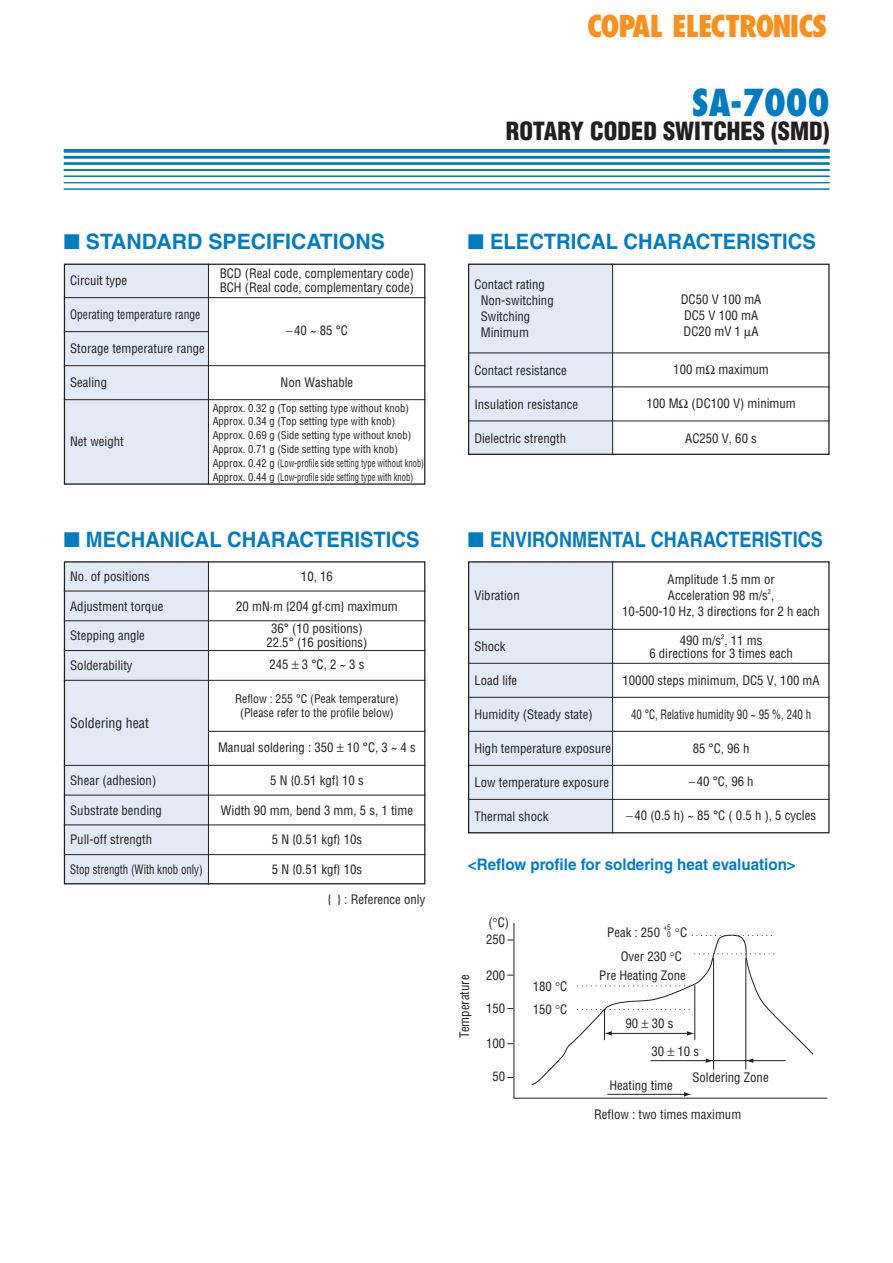
<style>
.page{position:relative;width:893px;height:1263px;background:#fff}
.page>*{position:absolute;margin:0;border:0;box-sizing:border-box;transform-origin:0 0}
.t1{font:800 condensed 36.15px "Futura";color:#007bc2}
.t2{font:800 condensed 29.4px "Futura";letter-spacing:-.04em;color:#f7901e}
.t3{font:900 condensed 24.45px "Helvetica";color:#231f20}
.t4{font:700 21.3px "Helvetica";color:#007bc2;scale:.95 1}
.t5{font:700 21.3px "Helvetica";color:#007bc2;scale:.85 1}
.t6{font:700 21.3px "Helvetica";color:#007bc2}
.t7{font:700 15.9px "Helvetica";color:#007bc2;scale:.95 1}
.t8{font:condensed 13.8px "Helvetica";color:#231f20}
.t9{font:condensed 12.75px/15.9px "Helvetica";color:#231f20}
.t10{font:condensed 12.75px "Helvetica";color:#231f20;scale:.85 1}
.t11{font:condensed 12.75px "Helvetica";color:#231f20;scale:.9 1}
.t12{font:condensed 11.7px/13.8px "Helvetica";color:#231f20;text-align:center}
.t13{font:condensed 10.65px/13.8px "Helvetica";color:#231f20}
.t14{font:condensed 7.5px/7.5px "Helvetica";color:#231f20;text-align:center}
.t15{font:condensed 6.3px "Helvetica";color:#231f20}
</style>
<div class="page">
<hr style="left:64px;top:149px;width:765px;height:3px;background:#007bc2">
<hr style="left:64px;top:156px;width:765px;height:2px;background:#007bc2">
<hr style="left:64px;top:162px;width:765px;height:3px;background:#007bc2">
<hr style="left:64px;top:169px;width:765px;height:2px;background:#007bc2">
<hr style="left:64px;top:176px;width:765px;height:1px;background:#007bc2">
<hr style="left:64px;top:182px;width:765px;height:1px;background:#007bc2">
<hr style="left:64px;top:189px;width:765px;height:1px;background:#007bc2">
<svg style="left:513px;top:923px;width:314px;height:176px"></svg>
<hr style="left:604px;top:1009px;width:1px;height:31px;background:#231f20">
<hr style="left:694px;top:985px;width:1px;height:55px;background:#231f20">
<hr style="left:713px;top:958px;width:1px;height:112px;background:#231f20">
<hr style="left:745px;top:958px;width:1px;height:111px;background:#231f20">
<hr style="left:650px;top:1060px;width:135px;height:1px;background:#231f20">
<svg style="left:705px;top:1058px;width:8px;height:5px"></svg>
<svg style="left:745px;top:1058px;width:8px;height:5px"></svg>
<hr style="left:610px;top:1033px;width:77px;height:1px;background:#231f20">
<svg style="left:687px;top:1031px;width:7px;height:5px"></svg>
<hr style="left:607px;top:1094px;width:77px;height:1px;background:#231f20">
<svg style="left:684px;top:1092px;width:7px;height:5px"></svg>
<svg style="left:605px;top:1031px;width:6px;height:5px"></svg>
<svg style="left:692px;top:935px;width:84px;height:1px"></svg>
<svg style="left:691px;top:953px;width:82px;height:1px"></svg>
<svg style="left:573px;top:985px;width:116px;height:1px"></svg>
<svg style="left:573px;top:1009px;width:116px;height:1px"></svg>
<svg style="left:63px;top:263px;width:767px;height:622px"></svg>
<svg style="left:292px;top:661px;width:6px;height:8px"></svg>
<svg style="left:744px;top:330px;width:7px;height:9px"></svg>
<svg style="left:679px;top:399px;width:9px;height:9px"></svg>
<svg style="left:706px;top:365px;width:9px;height:9px"></svg>
<svg style="left:670px;top:952px;width:4px;height:4px"></svg>
<svg style="left:555px;top:982px;width:4px;height:4px"></svg>
<svg style="left:555px;top:1005px;width:4px;height:4px"></svg>
<svg style="left:641px;top:1020px;width:7px;height:8px"></svg>
<svg style="left:667px;top:1047px;width:7px;height:9px"></svg>
<svg style="left:675px;top:929px;width:4px;height:3px"></svg>
<svg style="left:337px;top:744px;width:6px;height:8px"></svg>
<h2 class="t2" style="left:587px;top:13px;width:242px">COPAL ELECTRONICS</h2>
<h3 class="t6" style="left:64px;top:234px;width:322px">■ STANDARD SPECIFICATIONS</h3>
<p class="t9" style="left:70px;top:274px;width:59px">Circuit type</p>
<p class="t11" style="left:70px;top:310px;width:146px">Operating temperature range</p>
<p class="t9" style="left:70px;top:342px;width:136px">Storage temperature range</p>
<p class="t9" style="left:70px;top:376px;width:38px">Sealing</p>
<p class="t9" style="left:220px;top:268px;width:196px;line-height:13.8px">BCD (Real code, complementary code)<br>BCH (Real code, complementary code)</p>
<p class="t9" style="left:286px;top:324px;width:63px">−40 ~ 85 °C</p>
<p class="t9" style="left:280px;top:376px;width:74px">Non Washable</p>
<p class="t13" style="left:213px;top:402px;width:213px">Approx. 0.32 g (Top setting type without knob)<br>Approx. 0.34 g (Top setting type with knob)<br>Approx. 0.69 g (Side setting type without knob)<br>Approx. 0.71 g (Side setting type with knob)<br>Approx. 0.42 g (Low-profile side setting type without knob)<br>Approx. 0.44 g (Low-profile side setting type with knob)</p>
<p class="t9" style="left:70px;top:434px;width:55px">Net weight</p>
<h1 class="t1" style="left:691px;top:87px;width:139px">SA-7000</h1>
<h3 class="t3" style="left:505px;top:122px;width:325px">ROTARY CODED SWITCHES (SMD)</h3>
<h3 class="t4" style="left:468px;top:234px;width:368px">■ ELECTRICAL CHARACTERISTICS</h3>
<p class="t9" style="left:480px;top:277px;width:74px;text-indent:-6px">Contact rating<br>Non-switching<br>Switching<br>Minimum</p>
<p class="t9" style="left:474px;top:363px;width:94px">Contact resistance</p>
<p class="t9" style="left:474px;top:397px;width:105px">Insulation resistance</p>
<p class="t9" style="left:474px;top:431px;width:93px">Dielectric strength</p>
<p class="t9" style="left:680px;top:293px;width:82px">DC50 V 100 mA<br>DC5 V 100 mA<br>DC20 mV 1 A</p>
<p class="t9" style="left:673px;top:362px;width:97px">100 m maximum</p>
<p class="t9" style="left:646px;top:396px;width:151px">100 M (DC100 V) minimum</p>
<p class="t9" style="left:685px;top:431px;width:73px">AC250 V, 60 s</p>
<h3 class="t4" style="left:64px;top:531px;width:376px">■ MECHANICAL CHARACTERISTICS</h3>
<h3 class="t5" style="left:468px;top:531px;width:419px">■ ENVIRONMENTAL CHARACTERISTICS</h3>
<p class="t9" style="left:70px;top:569px;width:81px">No. of positions</p>
<p class="t9" style="left:70px;top:599px;width:95px">Adjustment torque</p>
<p class="t9" style="left:70px;top:629px;width:76px">Stepping angle</p>
<p class="t9" style="left:70px;top:659px;width:64px">Solderability</p>
<p class="t8" style="left:70px;top:718px;width:80px">Soldering heat</p>
<p class="t9" style="left:70px;top:773px;width:88px">Shear (adhesion)</p>
<p class="t9" style="left:70px;top:803px;width:93px">Substrate bending</p>
<p class="t9" style="left:70px;top:833px;width:83px">Pull-off strength</p>
<p class="t10" style="left:70px;top:865px;width:157px">Stop strength (With knob only)</p>
<p class="t9" style="left:301px;top:569px;width:33px">10, 16</p>
<p class="t9" style="left:236px;top:596px;width:163px;line-height:22.8px;text-align:center">20 mN·m {204 gf·cm} maximum<br>36° (10 positions)</p>
<p class="t9" style="left:266px;top:633px;width:103px;line-height:22px">22.5° (16 positions)<br>245 3 °C, 2 ~ 3 s</p>
<p class="t12" style="left:235px;top:693px;width:165px">Reflow : 255 °C (Peak temperature) (Please refer to the profile below)</p>
<p class="t9" style="left:218px;top:741px;width:199px">Manual soldering : 350 10 °C, 3 ~ 4 s</p>
<p class="t9" style="left:270px;top:773px;width:95px">5 N {0.51 kgf} 10 s</p>
<p class="t9" style="left:221px;top:803px;width:194px">Width 90 mm, bend 3 mm, 5 s, 1 time</p>
<p class="t9" style="left:272px;top:833px;width:92px">5 N {0.51 kgf} 10s</p>
<p class="t9" style="left:272px;top:863px;width:92px">5 N {0.51 kgf} 10s</p>
<p class="t9" style="left:328px;top:892px;width:99px">{ } : Reference only</p>
<p class="t9" style="left:474px;top:588px;width:47px">Vibration</p>
<p class="t9" style="left:474px;top:639px;width:33px">Shock</p>
<p class="t9" style="left:474px;top:673px;width:44px">Load life</p>
<p class="t9" style="left:474px;top:707px;width:120px">Humidity (Steady state)</p>
<p class="t9" style="left:474px;top:741px;width:138px">High temperature exposure</p>
<p class="t9" style="left:474px;top:775px;width:136px">Low temperature exposure</p>
<p class="t9" style="left:474px;top:809px;width:76px">Thermal shock</p>
<p class="t9" style="left:667px;top:572px;width:108px">Amplitude 1.5 mm or<br>Acceleration 98 m/s ,</p>
<p class="t15" style="left:767px;top:589px;width:5px">2</p>
<p class="t9" style="left:622px;top:604px;width:199px">10-500-10 Hz, 3 directions for 2 h each</p>
<p class="t9" style="left:679px;top:633px;width:84px">490 m/s , 11 ms</p>
<p class="t15" style="left:721px;top:634px;width:5px">2</p>
<p class="t9" style="left:622px;top:641px;width:199px;line-height:26.7px;text-align:center">6 directions for 3 times each<br>10000 steps minimum, DC5 V, 100 mA</p>
<p class="t10" style="left:631px;top:710px;width:213px">40 °C, Relative humidity 90 ~ 95 %, 240 h</p>
<p class="t9" style="left:692px;top:741px;width:58px">85 °C, 96 h</p>
<p class="t9" style="left:688px;top:775px;width:67px">−40 °C, 96 h</p>
<p class="t9" style="left:626px;top:809px;width:191px">−40 (0.5 h) ~ 85 °C ( 0.5 h ), 5 cycles</p>
<p class="t7" style="left:468px;top:859px;width:346px">&lt;Reflow profile for soldering heat evaluation&gt;</p>
<p class="t9" style="left:457px;top:1038px;width:64px;rotate:-90deg">Temperature</p>
<p class="t9" style="left:486px;top:915px;width:24px;line-height:17px">( C)<br>250</p>
<p class="t9" style="left:486px;top:968px;width:21px">200</p>
<p class="t9" style="left:486px;top:1002px;width:21px">150</p>
<p class="t9" style="left:486px;top:1037px;width:21px">100</p>
<p class="t9" style="left:492px;top:1070px;width:14px">50</p>
<p class="t9" style="left:533px;top:980px;width:36px">180 C</p>
<p class="t9" style="left:533px;top:1003px;width:36px">150 C</p>
<p class="t14" style="left:663px;top:924px;width:9px">+5<br>0</p>
<p class="t9" style="left:680px;top:926px;width:9px">C</p>
<p class="t9" style="left:620px;top:922px;width:63px;line-height:23.2px;text-indent:-14px">Peak : 250<br>Over 230 C</p>
<p class="t9" style="left:599px;top:968px;width:88px">Pre Heating Zone</p>
<p class="t9" style="left:625px;top:1017px;width:49px">90 30 s</p>
<p class="t9" style="left:651px;top:1044px;width:49px">30 10 s</p>
<p class="t9" style="left:692px;top:1071px;width:78px">Soldering Zone</p>
<p class="t9" style="left:609px;top:1078px;width:65px">Heating time</p>
<p class="t9" style="left:594px;top:1108px;width:149px">Reflow : two times maximum</p>
</div>
